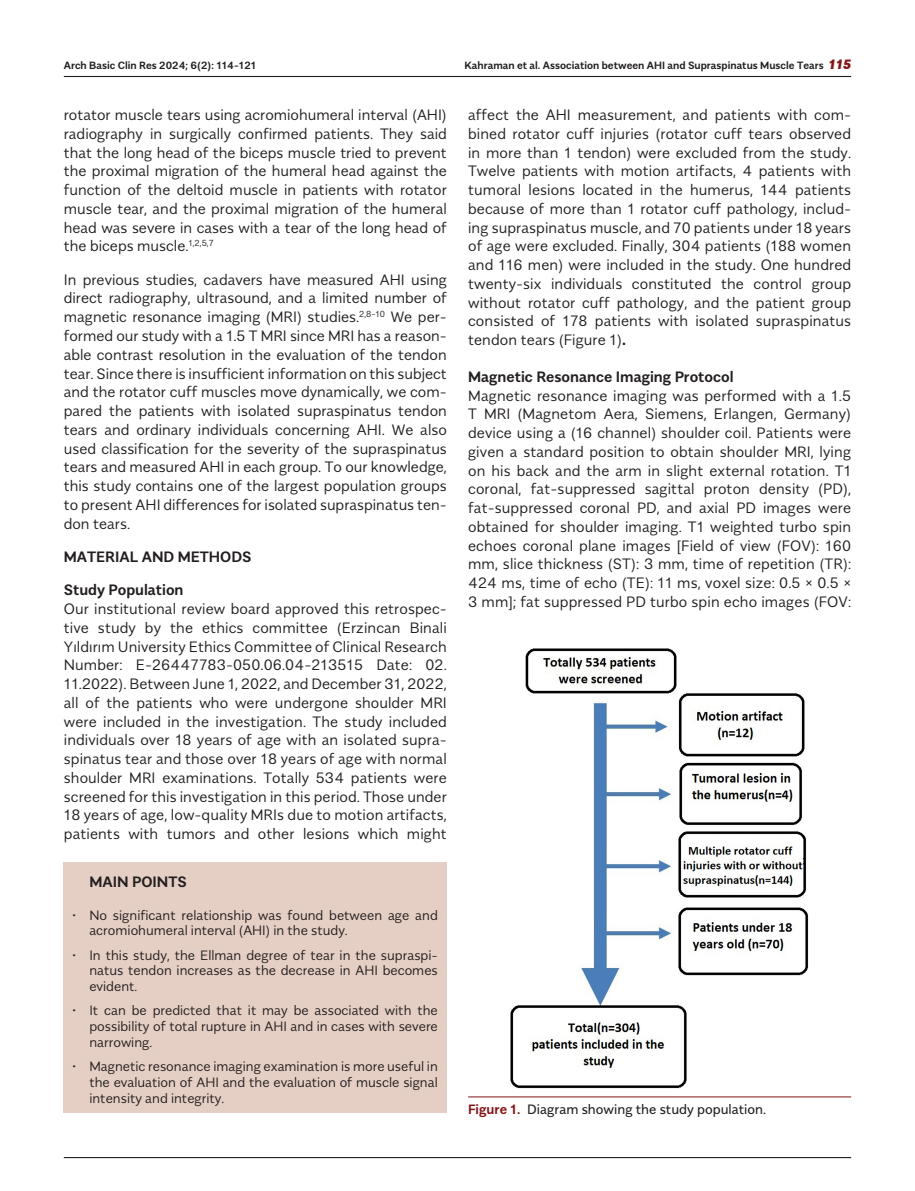
<style>
.page{position:relative;width:915px;height:1191px;background:#fff}
.page>*{position:absolute;margin:0;border:0;box-sizing:border-box;transform-origin:0 0}
.t1{font:300 15px/18.8px "Alergia Normal";letter-spacing:.005em;color:#231f20;text-align:justify}
.t2{font:600 15px "Alergia Normal";color:#231f20}
.t3{font:300 13.5px/15.8px "Alergia Normal";color:#231f20;text-align:justify}
.t4{font:13.5px "Alergia Normal";color:#231f20}
.t5{font:600 10.5px "Alergia Normal";color:#231f20}
.s1{font-weight:900;font-style:italic;font-size:13.5px;color:#851517}
.s2{font-weight:700}
.s3{font-weight:600;color:#851517}
</style>
<div class="page">
<hr style="left:64px;top:1157px;width:786px;height:1px;background:#231f20">
<hr style="left:64px;top:76px;width:786px;height:1px;background:#231f20">
<div style="left:64px;top:861px;width:382px;height:40px;background:#e5cec4"></div>
<div style="left:64px;top:896px;width:382px;height:51px;background:#e5cec4"></div>
<div style="left:64px;top:936px;width:382px;height:67px;background:#e5cec4"></div>
<div style="left:64px;top:992px;width:382px;height:66px;background:#e5cec4"></div>
<div style="left:64px;top:1047px;width:382px;height:66px;background:#e5cec4"></div>
<hr style="left:468px;top:1096px;width:382px;height:1px;background:#851517">
<img style="left:510px;top:648px;width:298px;height:441px">
<p class="t5" style="left:64px;top:57px;width:194px">Arch Basic Clin Res 2024; 6(2): 114-121</p>
<p class="t5" style="left:464px;top:57px;width:388px">Kahraman et al. Association between AHI and Supraspinatus Muscle Tears <span class="s1">115</span></p>
<p class="t1" style="left:64px;top:104px;width:384px">rotator muscle tears using acromiohumeral interval (AHI) radiography in surgically confirmed patients. They said that the long head of the biceps muscle tried to prevent the proximal migration of the humeral head against the function of the deltoid muscle in patients with rotator muscle tear, and the proximal migration of the humeral head was severe in cases with a tear of the long head of the biceps muscle.<sup>1,2,5,7</sup></p>
<p class="t1" style="left:64px;top:269px;width:384px">In previous studies, cadavers have measured AHI using direct radiography, ultrasound, and a limited number of magnetic resonance imaging (MRI) studies.<sup>2,8-10</sup> We per&shy;formed our study with a 1.5 T MRI since MRI has a reason&shy;able contrast resolution in the evaluation of the tendon tear. Since there is insufficient information on this subject and the rotator cuff muscles move dynamically, we com&shy;pared the patients with isolated supraspinatus tendon tears and ordinary individuals concerning AHI. We also used classification for the severity of the supraspinatus tears and measured AHI in each group. To our knowledge, this study contains one of the largest population groups to present AHI differences for isolated supraspinatus ten&shy;don tears.</p>
<p class="t2" style="left:64px;top:545px;width:189px">MATERIAL AND METHODS</p>
<p class="t2" style="left:64px;top:578px;width:121px">Study Population</p>
<p class="t1" style="left:64px;top:598px;width:384px">Our institutional review board approved this retrospec&shy;tive study by the ethics committee (Erzincan Binali Yıldırım University Ethics Committee of Clinical Research Number: E-26447783-050.06.04-213515 Date: 02.<br>11.2022). Between June 1, 2022, and December 31, 2022, all of the patients who were undergone shoulder MRI were included in the investigation. The study included individuals over 18 years of age with an isolated supra&shy;spinatus tear and those over 18 years of age with normal shoulder MRI examinations. Totally 534 patients were screened for this investigation in this period. Those under 18 years of age, low-quality MRIs due to motion artifacts, patients with tumors and other lesions which might</p>
<p class="t1" style="left:468px;top:104px;width:384px">affect the AHI measurement, and patients with com&shy;bined rotator cuff injuries (rotator cuff tears observed in more than 1 tendon) were excluded from the study.<br>Twelve patients with motion artifacts, 4 patients with tumoral lesions located in the humerus, 144 patients because of more than 1 rotator cuff pathology, includ&shy;ing supraspinatus muscle, and 70 patients under 18 years of age were excluded. Finally, 304 patients (188 women and 116 men) were included in the study. One hundred twenty-six individuals constituted the control group without rotator cuff pathology, and the patient group consisted of 178 patients with isolated supraspinatus tendon tears (Figure 1)<span class="s2">.</span></p>
<p class="t2" style="left:468px;top:365px;width:267px">Magnetic Resonance Imaging Protocol</p>
<p class="t1" style="left:468px;top:385px;width:384px">Magnetic resonance imaging was performed with a 1.5<br>T MRI (Magnetom Aera, Siemens, Erlangen, Germany) device using a (16 channel) shoulder coil. Patients were given a standard position to obtain shoulder MRI, lying on his back and the arm in slight external rotation. T1 coronal, fat-suppressed sagittal proton density (PD), fat-suppressed coronal PD, and axial PD images were obtained for shoulder imaging. T1 weighted turbo spin echoes coronal plane images [Field of view (FOV): 160 mm, slice thickness (ST): 3 mm, time of repetition (TR):<br>424 ms, time of echo (TE): 11 ms, voxel size: 0.5 × 0.5 × 3 mm]; fat suppressed PD turbo spin echo images (FOV:</p>
<p class="t2" style="left:89px;top:869px;width:99px">MAIN POINTS</p>
<p class="t3" style="left:89px;top:906px;width:350px;text-indent:-17px">• No significant relationship was found between age and acromiohumeral interval (AHI) in the study.</p>
<p class="t3" style="left:89px;top:946px;width:350px;text-indent:-17px">• In this study, the Ellman degree of tear in the supraspi&shy;natus tendon increases as the decrease in AHI becomes evident.</p>
<p class="t3" style="left:89px;top:1001px;width:350px;text-indent:-17px">• It can be predicted that it may be associated with the possibility of total rupture in AHI and in cases with severe narrowing.</p>
<p class="t3" style="left:89px;top:1057px;width:350px;text-indent:-17px">• Magnetic resonance imaging examination is more useful in the evaluation of AHI and the evaluation of muscle signal intensity and integrity.</p>
<p class="t4" style="left:468px;top:1099px;width:299px"><span class="s3">Figure 1.</span> Diagram showing the study population.</p>
</div>
